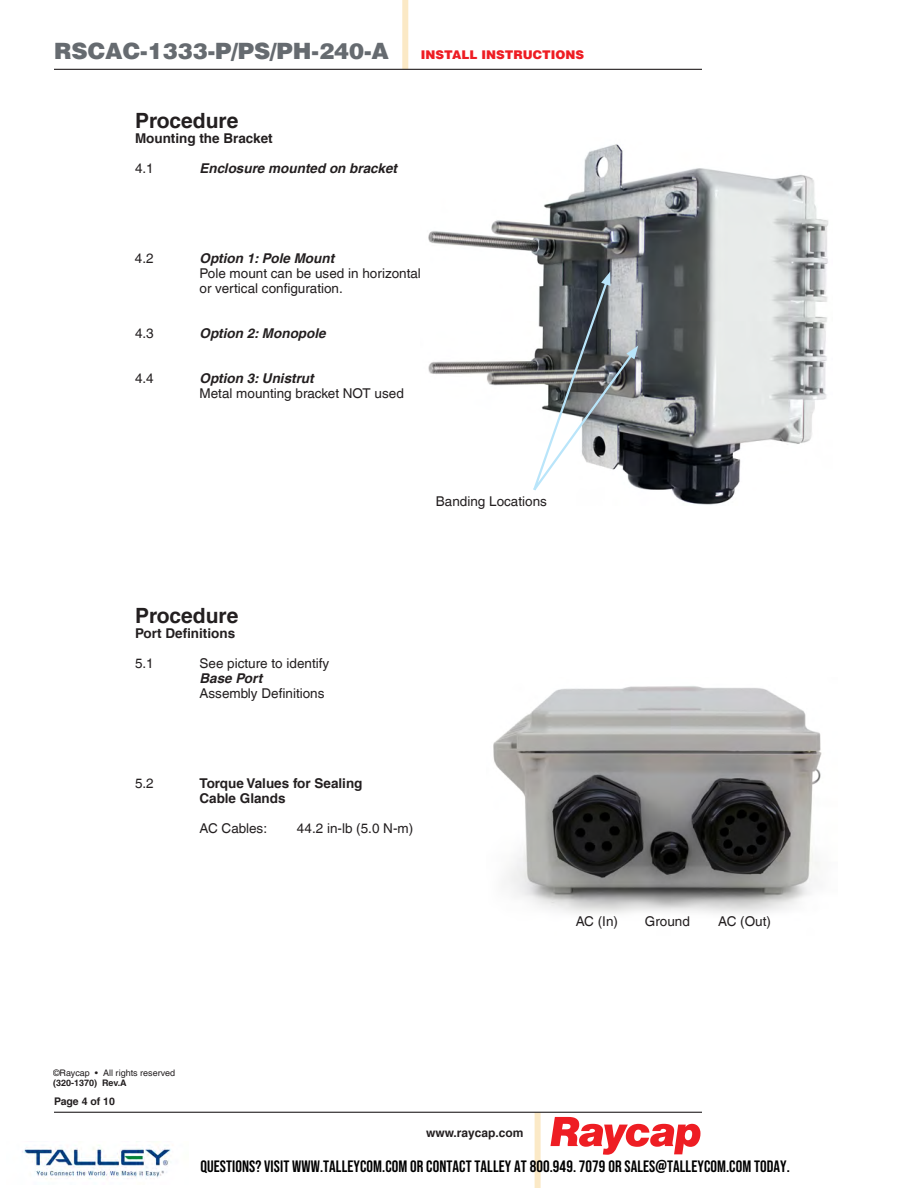
<style>
.page{position:relative;width:918px;height:1188px;background:#fff}
.page>*{position:absolute;margin:0;border:0;box-sizing:border-box;transform-origin:0 0}
.t1{font:900 22.5px "Helvetica Com";color:#666b70}
.t2{font:700 21px "Helvetica LT Com";color:#231f20}
.t3{font:16.5px "Bebas Neue";letter-spacing:.005em;color:#000}
.t4{font:13.5px "Helvetica LT Com";color:#231f20}
.t5{font:italic 700 13.5px "Helvetica LT Com";color:#231f20}
.t6{font:700 13.5px "Helvetica LT Com";color:#231f20}
.t7{font:900 12px "Helvetica Com";color:#ee1d23}
.t8{font:700 12px "Helvetica LT Com";color:#231f20}
.t9{font:700 10.5px "Helvetica LT Com";color:#231f20}
.t10{font:9px "Helvetica LT Com";color:#231f20}
.t11{font:700 9px "Helvetica LT Com";color:#231f20}
</style>
<div class="page">
<div style="left:535px;top:1112px;width:6px;height:76px;background:#fbe9c6"></div>
<div style="left:402px;top:0;width:6px;height:69px;background:#fbe9c6"></div>
<svg style="left:550px;top:1117px;width:150px;height:38px"></svg>
<hr style="left:54px;top:1112px;width:648px;height:1px;background:#231f20">
<hr style="left:54px;top:69px;width:648px;height:1px;background:#231f20">
<img style="left:493px;top:686px;width:329px;height:228px">
<img style="left:428px;top:144px;width:400px;height:361px">
<svg style="left:526px;top:272px;width:117px;height:233px"></svg>
<img style="left:22px;top:1141px;width:149px;height:39px">
<h1 class="t1" style="left:54px;top:36px;width:337px">RSCAC-1333-P/PS/PH-240-A</h1>
<p class="t7" style="left:421px;top:46px;width:165px">INSTALL INSTRUCTIONS</p>
<p class="t2" style="left:135px;top:108px;width:105px">Procedure</p>
<p class="t6" style="left:135px;top:130px;width:139px">Mounting the Bracket</p>
<p class="t4" style="left:135px;top:161px;width:20px">4.1</p>
<p class="t5" style="left:200px;top:160px;width:199px">Enclosure mounted on bracket</p>
<p class="t4" style="left:135px;top:251px;width:20px">4.2</p>
<p class="t5" style="left:200px;top:250px;width:136px">Option 1: Pole Mount</p>
<p class="t4" style="left:200px;top:266px;width:223px">Pole mount can be used in horizontal</p>
<p class="t4" style="left:200px;top:281px;width:145px">or vertical configuration.</p>
<p class="t4" style="left:135px;top:326px;width:20px">4.3</p>
<p class="t5" style="left:200px;top:325px;width:128px">Option 2: Monopole</p>
<p class="t4" style="left:135px;top:371px;width:20px">4.4</p>
<p class="t5" style="left:200px;top:370px;width:116px">Option 3: Unistrut</p>
<p class="t4" style="left:200px;top:386px;width:206px">Metal mounting bracket NOT used</p>
<p class="t4" style="left:436px;top:493px;width:113px">Banding Locations</p>
<p class="t2" style="left:135px;top:603px;width:105px">Procedure</p>
<p class="t6" style="left:135px;top:625px;width:102px">Port Definitions</p>
<p class="t4" style="left:135px;top:656px;width:20px">5.1</p>
<p class="t4" style="left:200px;top:656px;width:131px">See picture to identify</p>
<p class="t5" style="left:200px;top:670px;width:64px">Base Port</p>
<p class="t4" style="left:200px;top:686px;width:127px">Assembly Definitions</p>
<p class="t4" style="left:135px;top:776px;width:20px">5.2</p>
<p class="t6" style="left:200px;top:775px;width:165px">Torque Values for Sealing</p>
<p class="t6" style="left:200px;top:790px;width:88px">Cable Glands</p>
<p class="t4" style="left:200px;top:821px;width:69px">AC Cables:</p>
<p class="t4" style="left:297px;top:821px;width:118px">44.2 in-lb (5.0 N-m)</p>
<p class="t4" style="left:576px;top:913px;width:44px">AC (In)</p>
<p class="t4" style="left:645px;top:913px;width:47px">Ground</p>
<p class="t4" style="left:718px;top:913px;width:54px">AC (Out)</p>
<p class="t10" style="left:53px;top:1068px;width:124px">©Raycap • All rights reserved</p>
<p class="t11" style="left:53px;top:1078px;width:75px">(320-1370) Rev.A</p>
<p class="t9" style="left:54px;top:1095px;width:62px">Page 4 of 10</p>
<p class="t8" style="left:426px;top:1125px;width:99px">www.raycap.com</p>
<p class="t3" style="left:200px;top:1157px;width:591px">QUESTIONS? VISIT WWW.TALLEYCOM.COM OR CONTACT TALLEY AT 800.949. 7079 OR SALES@TALLEYCOM.COM TODAY.</p>
</div>
